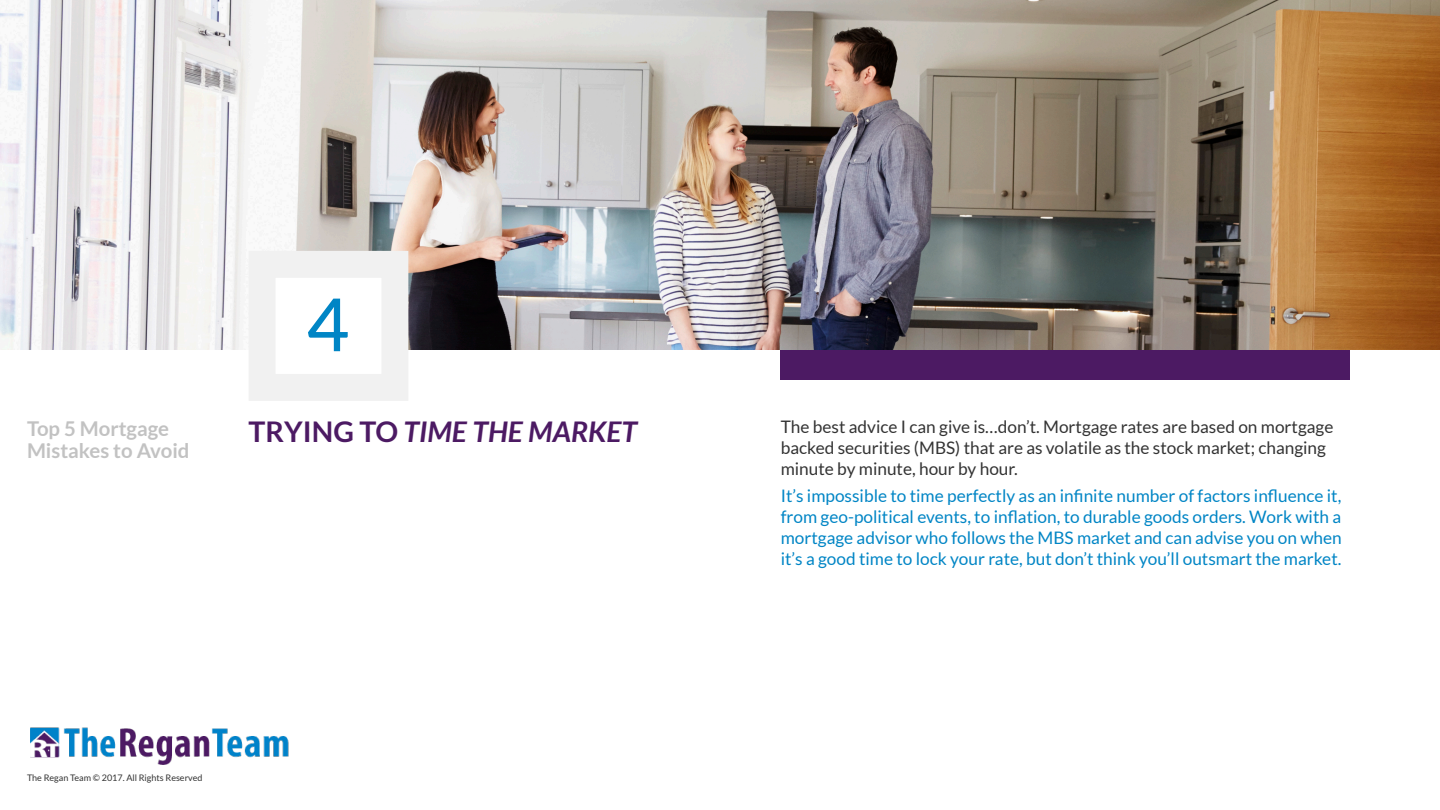
<style>
.page{position:relative;width:1440px;height:810px;background:#fff}
.page>*{position:absolute;margin:0;border:0;box-sizing:border-box;transform-origin:0 0}
.Subhead{font:500 73.2px "Lato";color:#0085c5}
.Subhead-2{font:italic 700 28.5px "Lato";color:#4c1a63}
.Headline{font:700 20.4px/22.6px "Lato";color:#c2c2c2}
.Body{font:17.25px/21px "Lato";color:#0085c5;text-align:justify}
.Body-2{font:17.25px/21px "Lato";color:#333}
.Body-3{font:9px "Lato";color:#333}
.s1{font-style:normal}
</style>
<div class="page">
<div style="left:781px;top:202px;width:569px;height:178px;background:#4c1a63"></div>
<img style="left:0;top:0;width:1440px;height:350px">
<img style="left:30px;top:727px;width:259px;height:38px">
<div style="left:249px;top:251px;width:159px;height:150px;background:#fff;border:27px solid #f1f1f1"></div>
<p class="Subhead" style="left:307px;top:272px;width:44px">4</p>
<p class="Headline" style="left:27px;top:417px;width:164px">Top 5 Mortgage<br>Mistakes to Avoid</p>
<p class="Subhead-2" style="left:249px;top:415px;width:390px"><span class="s1">TRYING TO</span> TIME THE MARKET</p>
<p class="Body-3" style="left:27px;top:773px;width:177px">The Regan Team © 2017. All Rights Reserved</p>
<p class="Body-2" style="left:781px;top:416px;width:554px">The best advice I can give is…don’t. Mortgage rates are based on mortgage backed securities (MBS) that are as volatile as the stock market; changing minute by minute, hour by hour.</p>
<p class="Body" style="left:781px;top:485px;width:563px">It’s impossible to time perfectly as an infinite number of factors influence it, from geo-political events, to inflation, to durable goods orders. Work with a mortgage advisor who follows the MBS market and can advise you on when it’s a good time to lock your rate, but don’t think you’ll outsmart the market.</p>
</div>
